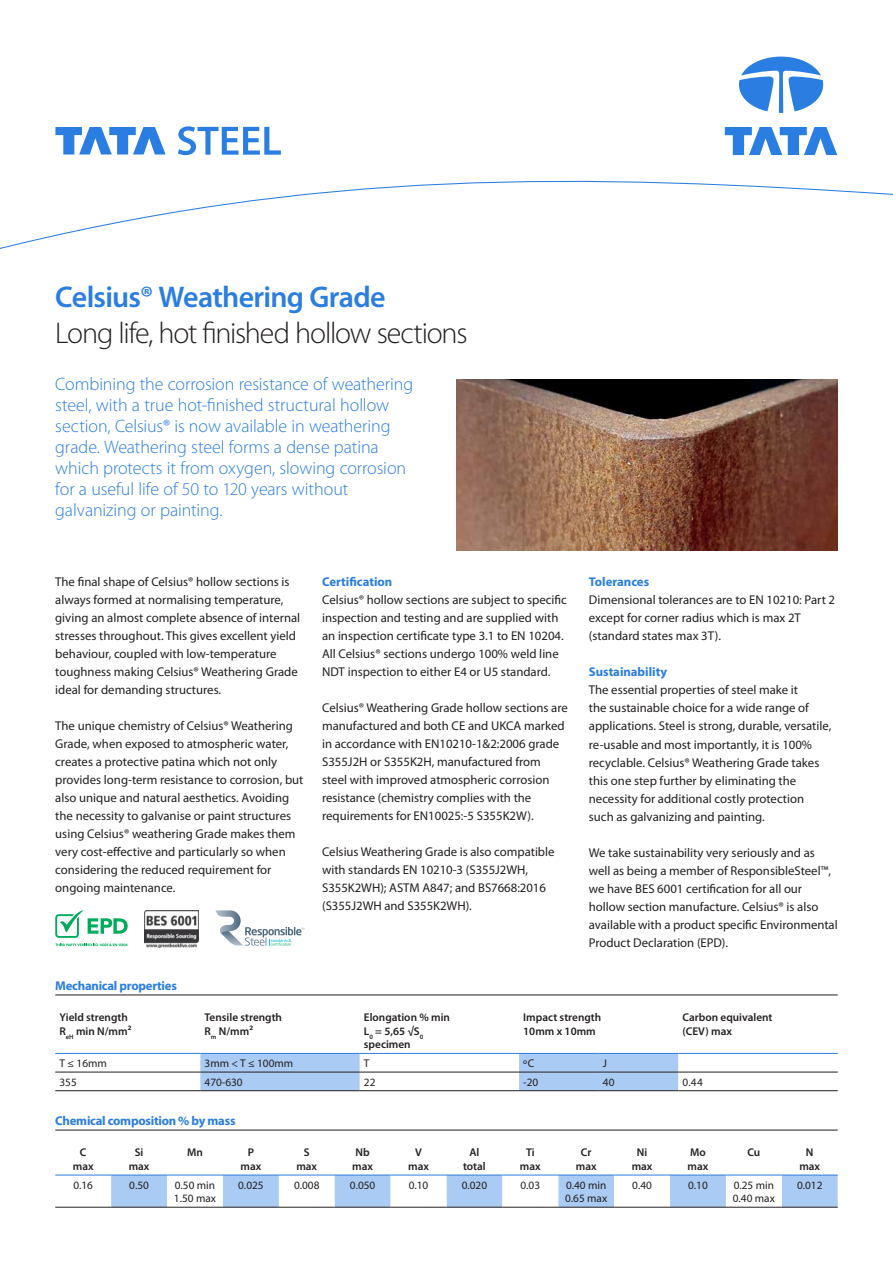
<style>
.page{position:relative;width:893px;height:1263px;background:#fff}
.page>*{position:absolute;margin:0;border:0;box-sizing:border-box;transform-origin:0 0}
.t1{font:300 30px "Myriad Pro";letter-spacing:-.035em;color:#231f20}
.t2{font:600 30px "Myriad Pro";letter-spacing:-.025em;color:#2a7de1}
.t3{font:300 18px/21px "Myriad Pro";letter-spacing:-.005em;color:#2a7de1}
.t4{font:12.75px/18px "Myriad Pro";color:#231f20}
.t5{font:700 12.75px "Myriad Pro";letter-spacing:-.02em;color:#2a7de1}
.t6{font:700 12.75px "Myriad Pro";color:#2a7de1}
.t7{font:600 11.25px/13.5px "Myriad Pro";color:#231f20;text-align:center}
.t8{font:11.25px/13.5px "Myriad Pro";color:#231f20}
</style>
<div class="page">
<svg style="left:738px;top:57px;width:86px;height:56px"></svg>
<svg style="left:725px;top:127px;width:112px;height:28px"></svg>
<svg style="left:55px;top:127px;width:111px;height:27px"></svg>
<svg style="left:178px;top:126px;width:103px;height:29px"></svg>
<img style="left:456px;top:379px;width:382px;height:171px">
<svg style="left:0;top:180px;width:893px;height:69px"></svg>
<svg style="left:55px;top:1052px;width:783px;height:38px"></svg>
<hr style="left:55px;top:1072px;width:145px;height:1px;background:#231f20">
<hr style="left:200px;top:1072px;width:160px;height:1px;background:#231f20">
<hr style="left:360px;top:1072px;width:159px;height:1px;background:#231f20">
<hr style="left:519px;top:1072px;width:80px;height:1px;background:#231f20">
<hr style="left:599px;top:1072px;width:79px;height:1px;background:#231f20">
<hr style="left:678px;top:1072px;width:160px;height:1px;background:#231f20">
<hr style="left:55px;top:1090px;width:145px;height:1px;background:#231f20">
<hr style="left:200px;top:1090px;width:160px;height:1px;background:#231f20">
<hr style="left:360px;top:1090px;width:159px;height:1px;background:#231f20">
<hr style="left:519px;top:1090px;width:80px;height:1px;background:#231f20">
<hr style="left:599px;top:1090px;width:79px;height:1px;background:#231f20">
<hr style="left:678px;top:1090px;width:160px;height:1px;background:#231f20">
<hr style="left:55px;top:1053px;width:145px;height:1px;background:#2a7de1">
<hr style="left:200px;top:1053px;width:160px;height:1px;background:#2a7de1">
<hr style="left:360px;top:1053px;width:159px;height:1px;background:#2a7de1">
<hr style="left:519px;top:1053px;width:80px;height:1px;background:#2a7de1">
<hr style="left:599px;top:1053px;width:79px;height:1px;background:#2a7de1">
<hr style="left:678px;top:1053px;width:160px;height:1px;background:#2a7de1">
<svg style="left:111px;top:1175px;width:727px;height:32px"></svg>
<hr style="left:55px;top:1207px;width:56px;height:1px;background:#231f20">
<hr style="left:111px;top:1207px;width:56px;height:1px;background:#231f20">
<hr style="left:167px;top:1207px;width:56px;height:1px;background:#231f20">
<hr style="left:223px;top:1207px;width:56px;height:1px;background:#231f20">
<hr style="left:279px;top:1207px;width:56px;height:1px;background:#231f20">
<hr style="left:335px;top:1207px;width:56px;height:1px;background:#231f20">
<hr style="left:391px;top:1207px;width:55px;height:1px;background:#231f20">
<hr style="left:446px;top:1207px;width:56px;height:1px;background:#231f20">
<hr style="left:502px;top:1207px;width:56px;height:1px;background:#231f20">
<hr style="left:558px;top:1207px;width:56px;height:1px;background:#231f20">
<hr style="left:614px;top:1207px;width:56px;height:1px;background:#231f20">
<hr style="left:670px;top:1207px;width:56px;height:1px;background:#231f20">
<hr style="left:726px;top:1207px;width:56px;height:1px;background:#231f20">
<hr style="left:782px;top:1207px;width:56px;height:1px;background:#231f20">
<hr style="left:55px;top:1174px;width:56px;height:1px;background:#2a7de1">
<hr style="left:111px;top:1174px;width:56px;height:1px;background:#2a7de1">
<hr style="left:167px;top:1174px;width:56px;height:1px;background:#2a7de1">
<hr style="left:223px;top:1174px;width:56px;height:1px;background:#2a7de1">
<hr style="left:279px;top:1174px;width:56px;height:1px;background:#2a7de1">
<hr style="left:335px;top:1174px;width:56px;height:1px;background:#2a7de1">
<hr style="left:391px;top:1174px;width:55px;height:1px;background:#2a7de1">
<hr style="left:446px;top:1174px;width:56px;height:1px;background:#2a7de1">
<hr style="left:502px;top:1174px;width:56px;height:1px;background:#2a7de1">
<hr style="left:558px;top:1174px;width:56px;height:1px;background:#2a7de1">
<hr style="left:614px;top:1174px;width:56px;height:1px;background:#2a7de1">
<hr style="left:670px;top:1174px;width:56px;height:1px;background:#2a7de1">
<hr style="left:726px;top:1174px;width:56px;height:1px;background:#2a7de1">
<hr style="left:782px;top:1174px;width:56px;height:1px;background:#2a7de1">
<hr style="left:55px;top:994px;width:783px;height:1px;background:#231f20">
<hr style="left:55px;top:1130px;width:783px;height:1px;background:#231f20">
<svg style="left:55px;top:910px;width:73px;height:36px"></svg>
<img style="left:144px;top:910px;width:55px;height:37px">
<svg style="left:216px;top:910px;width:88px;height:36px"></svg>
<h1 class="t2" style="left:55px;top:281px;width:332px">Celsius® Weathering Grade</h1>
<h1 class="t1" style="left:55px;top:317px;width:414px">Long life, hot finished hollow sections</h1>
<p class="t3" style="left:55px;top:374px;width:359px">Combining the corrosion resistance of weathering steel, with a true hot-finished structural hollow section, Celsius® is now available in weathering grade. Weathering steel forms a dense patina which protects it from oxygen, slowing corrosion for a useful life of 50 to 120 years without galvanizing or painting.</p>
<p class="t4" style="left:55px;top:573px;width:246px">The final shape of Celsius® hollow sections is always formed at normalising temperature, giving an almost complete absence of internal stresses throughout. This gives excellent yield behaviour, coupled with low-temperature toughness making Celsius® Weathering Grade ideal for demanding structures.</p>
<p class="t4" style="left:55px;top:717px;width:250px">The unique chemistry of Celsius® Weathering Grade, when exposed to atmospheric water, creates a protective patina which not only provides long-term resistance to corrosion, but also unique and natural aesthetics. Avoiding the necessity to galvanise or paint structures using Celsius® weathering Grade makes them very cost-effective and particularly so when considering the reduced requirement for ongoing maintenance.</p>
<p class="t6" style="left:322px;top:575px;width:72px">Certification</p>
<p class="t4" style="left:322px;top:591px;width:246px">Celsius® hollow sections are subject to specific inspection and testing and are supplied with an inspection certificate type 3.1 to EN 10204.<br>All Celsius® sections undergo 100% weld line NDT inspection to either E4 or U5 standard.</p>
<p class="t4" style="left:322px;top:699px;width:247px">Celsius® Weathering Grade hollow sections are manufactured and both CE and UKCA marked in accordance with EN10210-1&amp;2:2006 grade S355J2H or S355K2H, manufactured from steel with improved atmospheric corrosion resistance (chemistry complies with the requirements for EN10025:-5 S355K2W).</p>
<p class="t4" style="left:322px;top:843px;width:234px">Celsius Weathering Grade is also compatible with standards EN 10210-3 (S355J2WH, S355K2WH); ASTM A847; and BS7668:2016 (S355J2WH and S355K2WH).</p>
<p class="t5" style="left:55px;top:979px;width:123px">Mechanical properties</p>
<p class="t6" style="left:589px;top:575px;width:62px">Tolerances</p>
<p class="t4" style="left:589px;top:591px;width:248px">Dimensional tolerances are to EN 10210: Part 2 except for corner radius which is max 2T (standard states max 3T).</p>
<p class="t6" style="left:589px;top:665px;width:80px">Sustainability</p>
<p class="t4" style="left:589px;top:681px;width:244px">The essential properties of steel make it<br>the sustainable choice for a wide range of applications. Steel is strong, durable, versatile, re-usable and most importantly, it is 100% recyclable. Celsius® Weathering Grade takes this one step further by eliminating the necessity for additional costly protection such as galvanizing and painting.</p>
<p class="t4" style="left:589px;top:843px;width:250px">We take sustainability very seriously and as well as being a member of ResponsibleSteel™, we have BES 6001 certification for all our hollow section manufacture. Celsius® is also available with a product specific Environmental Product Declaration (EPD).</p>
<p class="t7" style="left:60px;top:1011px;width:73px;text-align:left">Yield strength<br>R<sub>eH</sub> min N/mm2</p>
<p class="t7" style="left:205px;top:1011px;width:79px;text-align:left">Tensile strength<br>R<sub>m</sub> N/mm2</p>
<p class="t7" style="left:364px;top:1011px;width:88px;text-align:left">Elongation % min<br>L<sub>0</sub> = 5,65 √S<sub>0 </sub>specimen</p>
<p class="t7" style="left:523px;top:1011px;width:79px;text-align:left">Impact strength<br>10mm x 10mm</p>
<p class="t7" style="left:683px;top:1011px;width:91px;text-align:left">Carbon equivalent (CEV) max</p>
<p class="t8" style="left:60px;top:1057px;width:49px">T ≤ 16mm</p>
<p class="t8" style="left:205px;top:1057px;width:90px">3mm &lt; T ≤ 100mm</p>
<p class="t8" style="left:364px;top:1057px;width:7px">T</p>
<p class="t8" style="left:523px;top:1057px;width:12px">ºC</p>
<p class="t8" style="left:603px;top:1057px;width:6px">J</p>
<p class="t8" style="left:60px;top:1075px;width:19px">355</p>
<p class="t8" style="left:205px;top:1075px;width:40px">470-630</p>
<p class="t8" style="left:364px;top:1075px;width:13px">22</p>
<p class="t8" style="left:523px;top:1075px;width:16px">-20</p>
<p class="t8" style="left:603px;top:1075px;width:13px">40</p>
<p class="t8" style="left:683px;top:1075px;width:22px">0.44</p>
<p class="t5" style="left:55px;top:1114px;width:182px">Chemical composition % by mass</p>
<p class="t7" style="left:73px;top:1146px;width:22px">C max</p>
<p class="t7" style="left:129px;top:1146px;width:22px">Si max</p>
<p class="t7" style="left:187px;top:1146px;width:17px">Mn</p>
<p class="t7" style="left:240px;top:1146px;width:22px">P max</p>
<p class="t7" style="left:296px;top:1146px;width:22px">S max</p>
<p class="t7" style="left:352px;top:1146px;width:22px;text-align:left">Nb max</p>
<p class="t7" style="left:408px;top:1146px;width:22px">V max</p>
<p class="t7" style="left:463px;top:1146px;width:24px">Al total</p>
<p class="t7" style="left:520px;top:1146px;width:22px">Ti max</p>
<p class="t7" style="left:576px;top:1146px;width:22px">Cr max</p>
<p class="t7" style="left:632px;top:1146px;width:22px">Ni max</p>
<p class="t7" style="left:688px;top:1146px;width:22px;text-align:left">Mo max</p>
<p class="t7" style="left:747px;top:1146px;width:14px">Cu</p>
<p class="t7" style="left:799px;top:1146px;width:22px">N max</p>
<p class="t8" style="left:73px;top:1178px;width:21px">0.16</p>
<p class="t8" style="left:129px;top:1178px;width:21px">0.50</p>
<p class="t8" style="left:174px;top:1178px;width:44px">0.50 min<br>1.50 max</p>
<p class="t8" style="left:238px;top:1178px;width:27px">0.025</p>
<p class="t8" style="left:294px;top:1178px;width:27px">0.008</p>
<p class="t8" style="left:350px;top:1178px;width:27px">0.050</p>
<p class="t8" style="left:409px;top:1178px;width:21px">0.10</p>
<p class="t8" style="left:462px;top:1178px;width:27px">0.020</p>
<p class="t8" style="left:520px;top:1178px;width:21px">0.03</p>
<p class="t8" style="left:565px;top:1178px;width:44px">0.40 min<br>0.65 max</p>
<p class="t8" style="left:632px;top:1178px;width:21px">0.40</p>
<p class="t8" style="left:688px;top:1178px;width:21px">0.10</p>
<p class="t8" style="left:733px;top:1178px;width:44px">0.25 min<br>0.40 max</p>
<p class="t8" style="left:797px;top:1178px;width:27px">0.012</p>
</div>
